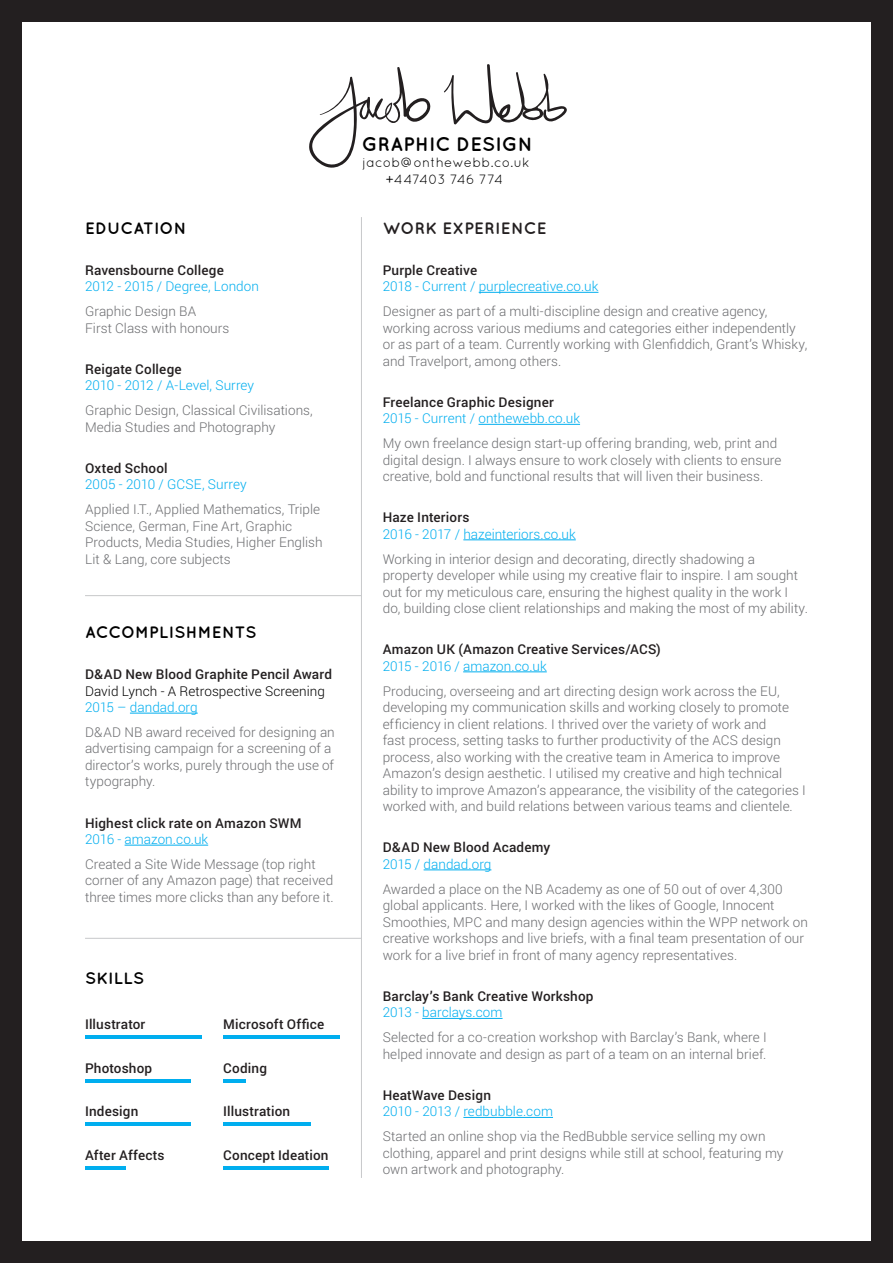
<style>
.page{position:relative;width:893px;height:1263px;background:#fff}
.page>*{position:absolute;margin:0;border:0;box-sizing:border-box;transform-origin:0 0}
.t1{font:700 19.5px "Quicksand";letter-spacing:.015em;color:#000}
.t2{font:700 16.5px "Quicksand";letter-spacing:.01em;color:#000}
.t3{font:700 16.5px "Quicksand";letter-spacing:.02em;color:#231f20}
.t4{font:300 13.5px/16.5px "Roboto";letter-spacing:.005em;color:#6c6d70}
.t5{font:300 13.5px/16.5px "Roboto";letter-spacing:.005em;color:#00aeef}
.t6{font:500 13.5px/16.5px "Roboto";letter-spacing:.015em;color:#231f20}
.t7{font:300 13.5px/16.5px "Roboto";letter-spacing:.005em;color:#000}
.t8{font:13.5px "Quicksand";letter-spacing:.015em;color:#000}
.t9{font:13.5px "Quicksand";letter-spacing:-.005em;color:#000}
.s1{font-weight:500;color:#231f20}
.s2{color:#00aeef}
.s3{font-weight:300;color:#00aeef}
</style>
<div class="page">
<div style="left:0;top:0;width:21px;height:1263px;background:#231f20"></div>
<div style="left:872px;top:0;width:21px;height:1263px;background:#231f20"></div>
<div style="left:0;top:0;width:893px;height:21px;background:#231f20"></div>
<div style="left:0;top:1242px;width:893px;height:21px;background:#231f20"></div>
<hr style="left:130px;top:713px;width:68px;height:1px;background:#00aeef">
<hr style="left:125px;top:845px;width:83px;height:1px;background:#00aeef">
<hr style="left:479px;top:292px;width:119px;height:1px;background:#00aeef">
<hr style="left:478px;top:424px;width:102px;height:1px;background:#00aeef">
<hr style="left:463px;top:539px;width:113px;height:1px;background:#00aeef">
<hr style="left:463px;top:671px;width:84px;height:1px;background:#00aeef">
<hr style="left:424px;top:869px;width:67px;height:1px;background:#00aeef">
<hr style="left:422px;top:1018px;width:81px;height:1px;background:#00aeef">
<hr style="left:463px;top:1117px;width:90px;height:1px;background:#00aeef">
<hr style="left:361px;top:217px;width:1px;height:961px;background:#c7c8ca">
<hr style="left:85px;top:595px;width:276px;height:1px;background:#c7c8ca">
<hr style="left:85px;top:938px;width:276px;height:1px;background:#c7c8ca">
<hr style="left:85px;top:1122px;width:105px;height:4px;background:#00aeef">
<hr style="left:223px;top:1122px;width:87px;height:4px;background:#00aeef">
<hr style="left:85px;top:1166px;width:41px;height:4px;background:#00aeef">
<hr style="left:223px;top:1166px;width:106px;height:4px;background:#00aeef">
<hr style="left:85px;top:1079px;width:105px;height:4px;background:#00aeef">
<hr style="left:223px;top:1079px;width:23px;height:4px;background:#00aeef">
<hr style="left:85px;top:1035px;width:117px;height:4px;background:#00aeef">
<hr style="left:223px;top:1035px;width:117px;height:4px;background:#00aeef">
<svg style="left:309px;top:67px;width:122px;height:101px"></svg>
<svg style="left:444px;top:64px;width:123px;height:61px"></svg>
<p class="t2" style="left:85px;top:218px;width:103px">EDUCATION</p>
<p class="t5" style="left:85px;top:261px;width:175px"><span class="s1">Ravensbourne College<br></span>2012 - 2015 / Degree, London</p>
<p class="t4" style="left:85px;top:303px;width:146px">Graphic Design BA<br>First Class with honours</p>
<p class="t5" style="left:85px;top:360px;width:171px"><span class="s1">Reigate College<br></span>2010 - 2012 / A-Level, Surrey</p>
<p class="t4" style="left:85px;top:402px;width:229px">Graphic Design, Classical Civilisations,<br>Media Studies and Photography</p>
<p class="t5" style="left:85px;top:459px;width:163px"><span class="s1">Oxted School<br></span>2005 - 2010 / GCSE, Surrey</p>
<p class="t4" style="left:85px;top:501px;width:239px">Applied I.T., Applied Mathematics, Triple Science, German, Fine Art, Graphic Products, Media Studies, Higher English Lit &amp; Lang, core subjects</p>
<p class="t2" style="left:85px;top:622px;width:173px">ACCOMPLISHMENTS</p>
<p class="t7" style="left:85px;top:666px;width:248px"><span class="s1">D&amp;AD New Blood Graphite Pencil Award<br></span>David Lynch - A Retrospective Screening<br><span class="s2">2015 – dandad.org</span></p>
<p class="t4" style="left:85px;top:723px;width:251px">D&amp;AD NB award received for designing an advertising campaign for a screening of a director’s works, purely through the use of typography.</p>
<p class="t6" style="left:85px;top:814px;width:218px">Highest click rate on Amazon SWM<br><span class="s3">2016 - amazon.co.uk</span></p>
<p class="t4" style="left:85px;top:855px;width:250px">Created a Site Wide Message (top right corner of any Amazon page) that received three times more clicks than any before it.</p>
<p class="t2" style="left:85px;top:969px;width:61px">SKILLS</p>
<p class="t6" style="left:85px;top:1015px;width:62px">Illustrator</p>
<p class="t6" style="left:85px;top:1059px;width:69px">Photoshop</p>
<p class="t6" style="left:85px;top:1103px;width:55px">Indesign</p>
<p class="t6" style="left:85px;top:1146px;width:81px">After Affects</p>
<p class="t6" style="left:223px;top:1015px;width:103px">Microsoft Office</p>
<p class="t6" style="left:223px;top:1059px;width:45px">Coding</p>
<p class="t6" style="left:223px;top:1103px;width:69px">Illustration</p>
<p class="t6" style="left:223px;top:1146px;width:107px">Concept Ideation</p>
<p class="t1" style="left:362px;top:132px;width:173px">GRAPHIC DESIGN</p>
<p class="t8" style="left:363px;top:155px;width:168px">jacob@onthewebb.co.uk</p>
<p class="t9" style="left:386px;top:172px;width:119px">+447403 746 774</p>
<p class="t3" style="left:383px;top:218px;width:165px">WORK EXPERIENCE</p>
<p class="t5" style="left:383px;top:261px;width:217px"><span class="s1">Purple Creative<br></span>2018 - Current / purplecreative.co.uk</p>
<p class="t4" style="left:383px;top:303px;width:426px">Designer as part of a multi-discipline design and creative agency, working across various mediums and categories either independently or as part of a team. Currently working with Glenfiddich, Grant’s Whisky, and Travelport, among others.</p>
<p class="t5" style="left:383px;top:393px;width:199px"><span class="s1">Freelance Graphic Designer<br></span>2015 - Current / onthewebb.co.uk</p>
<p class="t4" style="left:383px;top:435px;width:400px">My own freelance design start-up offering branding, web, print and digital design. I always ensure to work closely with clients to ensure creative, bold and functional results that will liven their business.</p>
<p class="t5" style="left:383px;top:509px;width:195px"><span class="s1">Haze Interiors<br></span>2016 - 2017 / hazeinteriors.co.uk</p>
<p class="t4" style="left:383px;top:550px;width:427px">Working in interior design and decorating, directly shadowing a property developer while using my creative flair to inspire. I am sought out for my meticulous care, ensuring the highest quality in the work I do, building close client relationships and making the most of my ability.</p>
<p class="t6" style="left:383px;top:641px;width:280px">Amazon UK (Amazon Creative Services/ACS)<br><span class="s3">2015 - 2016 / amazon.co.uk</span></p>
<p class="t4" style="left:383px;top:682px;width:425px">Producing, overseeing and art directing design work across the EU, developing my communication skills and working closely to promote efficiency in client relations. I thrived over the variety of work and<br>fast process, setting tasks to further productivity of the ACS design process, also working with the creative team in America to improve Amazon’s design aesthetic. I utilised my creative and high technical ability to improve Amazon’s appearance, the visibility of the categories I worked with, and build relations between various teams and clientele.</p>
<p class="t6" style="left:383px;top:839px;width:169px">D&amp;AD New Blood Academy<br><span class="s3">2015 / dandad.org</span></p>
<p class="t4" style="left:383px;top:880px;width:427px">Awarded a place on the NB Academy as one of 50 out of over 4,300 global applicants. Here, I worked with the likes of Google, Innocent Smoothies, MPC and many design agencies within the WPP network on creative workshops and live briefs, with a final team presentation of our work for a live brief in front of many agency representatives.</p>
<p class="t6" style="left:383px;top:987px;width:212px">Barclay’s Bank Creative Workshop<br><span class="s3">2013 - barclays.com</span></p>
<p class="t4" style="left:383px;top:1029px;width:386px">Selected for a co-creation workshop with Barclay’s Bank, where I helped innovate and design as part of a team on an internal brief.</p>
<p class="t5" style="left:383px;top:1086px;width:172px"><span class="s1">HeatWave Design<br></span>2010 - 2013 / redbubble.com</p>
<p class="t4" style="left:383px;top:1128px;width:402px">Started an online shop via the RedBubble service selling my own clothing, apparel and print designs while still at school, featuring my own artwork and photography.</p>
</div>
